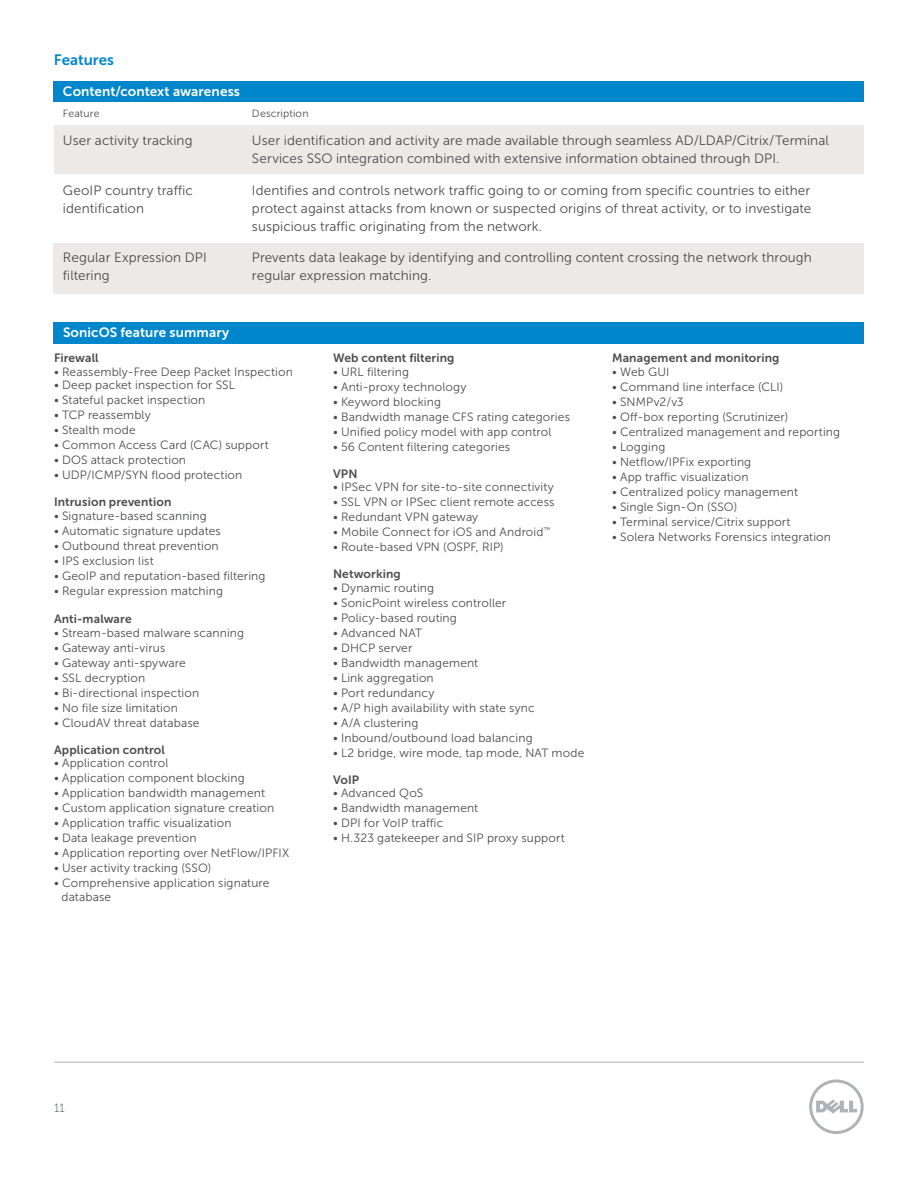
<style>
.page{position:relative;width:918px;height:1188px;background:#fff}
.page>*{position:absolute;margin:0;border:0;box-sizing:border-box;transform-origin:0 0}
.t1{font:15px "Museo Sans For Dell 700";color:#0087cb}
.t2{font:13.5px/18px "Museo Sans For Dell 300";letter-spacing:.005em;color:#4b4c4d}
.t3{font:13.5px "Museo Sans For Dell 700";letter-spacing:.005em;color:#fff}
.t4{font:12px/13.5px "Museo Sans For Dell 300";letter-spacing:.01em;color:#4b4c4d}
.t5{font:12px "Museo Sans For Dell 700";letter-spacing:.01em;color:#4b4c4d}
.t6{font:12px "Museo Sans For Dell 100";color:#3e444f}
.t7{font:10.5px "Museo Sans For Dell 300";letter-spacing:.015em;color:#4b4c4d}
</style>
<div class="page">
<div style="left:54px;top:323px;width:810px;height:21px;background:#0087cb"></div>
<div style="left:54px;top:81px;width:810px;height:21px;background:#0087cb"></div>
<div style="left:54px;top:126px;width:810px;height:48px;background:#ece9e7"></div>
<div style="left:54px;top:243px;width:810px;height:50px;background:#ece9e7"></div>
<hr style="left:54px;top:1062px;width:810px;height:1px;background:#aeb3b8">
<svg style="left:809px;top:1080px;width:55px;height:54px"></svg>
<p class="t1" style="left:54px;top:52px;width:61px">Features</p>
<p class="t3" style="left:63px;top:83px;width:179px">Content/context awareness</p>
<p class="t7" style="left:63px;top:107px;width:38px">Feature</p>
<p class="t7" style="left:252px;top:107px;width:58px">Description</p>
<p class="t2" style="left:63px;top:132px;width:131px">User activity tracking</p>
<p class="t2" style="left:63px;top:181px;width:131px">GeoIP country traffic identification</p>
<p class="t2" style="left:63px;top:249px;width:145px">Regular Expression DPI filtering</p>
<p class="t2" style="left:252px;top:132px;width:578px">User identification and activity are made available through seamless AD/LDAP/Citrix/Terminal<br>Services SSO integration combined with extensive information obtained through DPI.</p>
<p class="t2" style="left:252px;top:181px;width:561px;text-align:justify">Identifies and controls network traffic going to or coming from specific countries to either protect against attacks from known or suspected origins of threat activity, or to investigate suspicious traffic originating from the network.</p>
<p class="t2" style="left:252px;top:249px;width:561px">Prevents data leakage by identifying and controlling content crossing the network through regular expression matching.</p>
<p class="t3" style="left:63px;top:325px;width:168px">SonicOS feature summary</p>
<p class="t5" style="left:54px;top:351px;width:46px">Firewall</p>
<p class="t4" style="left:54px;top:365px;width:240px">• Reassembly-Free Deep Packet Inspection</p>
<p class="t4" style="left:54px;top:378px;width:183px">• Deep packet inspection for SSL</p>
<p class="t4" style="left:54px;top:393px;width:153px">• Stateful packet inspection</p>
<p class="t4" style="left:54px;top:408px;width:98px">• TCP reassembly</p>
<p class="t4" style="left:54px;top:423px;width:83px">• Stealth mode</p>
<p class="t4" style="left:54px;top:438px;width:216px">• Common Access Card (CAC) support</p>
<p class="t4" style="left:54px;top:453px;width:134px">• DOS attack protection</p>
<p class="t4" style="left:54px;top:468px;width:190px">• UDP/ICMP/SYN flood protection</p>
<p class="t5" style="left:54px;top:495px;width:119px">Intrusion prevention</p>
<p class="t4" style="left:54px;top:509px;width:154px">• Signature-based scanning</p>
<p class="t4" style="left:54px;top:524px;width:168px">• Automatic signature updates</p>
<p class="t4" style="left:54px;top:539px;width:166px">• Outbound threat prevention</p>
<p class="t4" style="left:54px;top:554px;width:101px">• IPS exclusion list</p>
<p class="t4" style="left:54px;top:569px;width:213px">• GeoIP and reputation-based filtering</p>
<p class="t4" style="left:54px;top:584px;width:171px">• Regular expression matching</p>
<p class="t5" style="left:54px;top:612px;width:79px">Anti-malware</p>
<p class="t4" style="left:54px;top:626px;width:192px">• Stream-based malware scanning</p>
<p class="t4" style="left:54px;top:641px;width:113px">• Gateway anti-virus</p>
<p class="t4" style="left:54px;top:656px;width:133px">• Gateway anti-spyware</p>
<p class="t4" style="left:54px;top:671px;width:93px">• SSL decryption</p>
<p class="t4" style="left:54px;top:686px;width:147px">• Bi-directional inspection</p>
<p class="t4" style="left:54px;top:701px;width:125px">• No file size limitation</p>
<p class="t4" style="left:54px;top:716px;width:147px">• CloudAV threat database</p>
<p class="t5" style="left:54px;top:743px;width:113px">Application control</p>
<p class="t4" style="left:54px;top:756px;width:116px">• Application control</p>
<p class="t4" style="left:54px;top:771px;width:192px">• Application component blocking</p>
<p class="t4" style="left:54px;top:786px;width:213px">• Application bandwidth management</p>
<p class="t4" style="left:54px;top:801px;width:222px">• Custom application signature creation</p>
<p class="t4" style="left:54px;top:816px;width:179px">• Application traffic visualization</p>
<p class="t4" style="left:54px;top:831px;width:144px">• Data leakage prevention</p>
<p class="t4" style="left:54px;top:846px;width:237px">• Application reporting over NetFlow/IPFIX</p>
<p class="t4" style="left:54px;top:861px;width:159px">• User activity tracking (SSO)</p>
<p class="t4" style="left:62px;top:876px;width:209px;text-indent:-8px">• Comprehensive application signature database</p>
<p class="t5" style="left:333px;top:351px;width:123px">Web content filtering</p>
<p class="t4" style="left:333px;top:365px;width:78px">• URL filtering</p>
<p class="t4" style="left:333px;top:380px;width:135px">• Anti-proxy technology</p>
<p class="t4" style="left:333px;top:395px;width:110px">• Keyword blocking</p>
<p class="t4" style="left:333px;top:410px;width:239px">• Bandwidth manage CFS rating categories</p>
<p class="t4" style="left:333px;top:425px;width:220px">• Unified policy model with app control</p>
<p class="t4" style="left:333px;top:440px;width:179px">• 56 Content filtering categories</p>
<p class="t5" style="left:333px;top:467px;width:26px">VPN</p>
<p class="t4" style="left:333px;top:480px;width:222px">• IPSec VPN for site-to-site connectivity</p>
<p class="t4" style="left:333px;top:495px;width:223px">• SSL VPN or IPSec client remote access</p>
<p class="t4" style="left:333px;top:510px;width:147px">• Redundant VPN gateway</p>
<p class="t4" style="left:333px;top:525px;width:219px">• Mobile Connect for iOS and Android<sup>™</sup></p>
<p class="t4" style="left:333px;top:540px;width:172px">• Route-based VPN (OSPF, RIP)</p>
<p class="t5" style="left:333px;top:567px;width:69px">Networking</p>
<p class="t4" style="left:333px;top:581px;width:103px">• Dynamic routing</p>
<p class="t4" style="left:333px;top:596px;width:175px">• SonicPoint wireless controller</p>
<p class="t4" style="left:333px;top:611px;width:125px">• Policy-based routing</p>
<p class="t4" style="left:333px;top:626px;width:91px">• Advanced NAT</p>
<p class="t4" style="left:333px;top:641px;width:81px">• DHCP server</p>
<p class="t4" style="left:333px;top:656px;width:147px">• Bandwidth management</p>
<p class="t4" style="left:333px;top:671px;width:102px">• Link aggregation</p>
<p class="t4" style="left:333px;top:686px;width:103px">• Port redundancy</p>
<p class="t4" style="left:333px;top:701px;width:203px">• A/P high availability with state sync</p>
<p class="t4" style="left:333px;top:716px;width:87px">• A/A clustering</p>
<p class="t4" style="left:333px;top:731px;width:201px">• Inbound/outbound load balancing</p>
<p class="t4" style="left:333px;top:746px;width:253px">• L2 bridge, wire mode, tap mode, NAT mode</p>
<p class="t5" style="left:333px;top:773px;width:28px">VoIP</p>
<p class="t4" style="left:333px;top:786px;width:92px">• Advanced QoS</p>
<p class="t4" style="left:333px;top:801px;width:147px">• Bandwidth management</p>
<p class="t4" style="left:333px;top:816px;width:112px">• DPI for VoIP traffic</p>
<p class="t4" style="left:333px;top:831px;width:233px">• H.323 gatekeeper and SIP proxy support</p>
<p class="t5" style="left:612px;top:351px;width:169px">Management and monitoring</p>
<p class="t4" style="left:612px;top:365px;width:59px">• Web GUI</p>
<p class="t4" style="left:612px;top:380px;width:173px">• Command line interface (CLI)</p>
<p class="t4" style="left:612px;top:395px;width:73px">• SNMPv2/v3</p>
<p class="t4" style="left:612px;top:410px;width:178px">• Off-box reporting (Scrutinizer)</p>
<p class="t4" style="left:612px;top:425px;width:230px">• Centralized management and reporting</p>
<p class="t4" style="left:612px;top:440px;width:55px">• Logging</p>
<p class="t4" style="left:612px;top:455px;width:141px">• Netflow/IPFix exporting</p>
<p class="t4" style="left:612px;top:470px;width:138px">• App traffic visualization</p>
<p class="t4" style="left:612px;top:485px;width:188px">• Centralized policy management</p>
<p class="t4" style="left:612px;top:500px;width:127px">• Single Sign-On (SSO)</p>
<p class="t4" style="left:612px;top:515px;width:180px">• Terminal service/Citrix support</p>
<p class="t4" style="left:612px;top:530px;width:221px">• Solera Networks Forensics integration</p>
<p class="t6" style="left:54px;top:1101px;width:12px">11</p>
</div>
